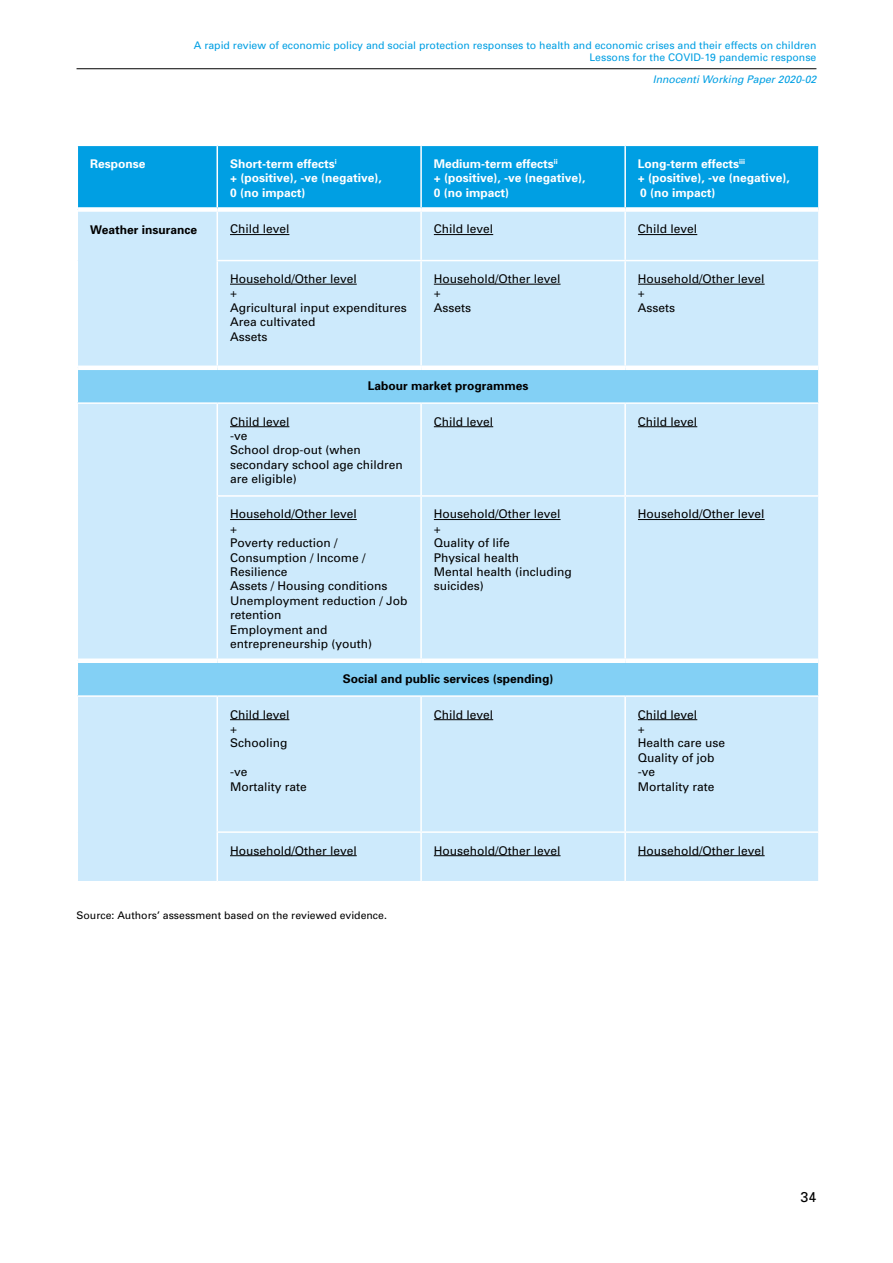
<style>
.page{position:relative;width:893px;height:1263px;background:#fff}
.page>*{position:absolute;margin:0;border:0;box-sizing:border-box;transform-origin:0 0}
.t1{font:14.25px "Univers";color:#000}
.t2{font:12px/14.4px "Univers";color:#000}
.t3{font:700 12px/14.4px "Univers";color:#fff}
.t4{font:700 12px "Univers";color:#000}
.t5{font:10.5px/12.6px "Univers";color:#009fe3;text-align:right}
.t6{font:10.5px "Univers";color:#000}
.t7{font:italic 10.5px "Univers";color:#009fe3}
</style>
<div class="page">
<hr style="left:77px;top:68px;width:739px;height:1px;background:#000">
<div style="left:78px;top:146px;width:740px;height:61px;background:#009fe3"></div>
<div style="left:78px;top:212px;width:740px;height:669px;background:#cdeafc"></div>
<svg style="left:78px;top:370px;width:740px;height:325px;background:#bde4fa"></svg>
<hr style="left:217px;top:146px;width:1px;height:61px;background:#fff">
<hr style="left:420px;top:146px;width:2px;height:61px;background:#fff">
<hr style="left:624px;top:146px;width:2px;height:61px;background:#fff">
<hr style="left:217px;top:212px;width:1px;height:48px;background:#fff">
<hr style="left:420px;top:212px;width:2px;height:48px;background:#fff">
<hr style="left:624px;top:212px;width:2px;height:48px;background:#fff">
<hr style="left:217px;top:260px;width:204px;height:1px;background:#fff">
<hr style="left:217px;top:261px;width:1px;height:104px;background:#fff">
<hr style="left:421px;top:260px;width:204px;height:1px;background:#fff">
<hr style="left:420px;top:261px;width:2px;height:104px;background:#fff">
<hr style="left:625px;top:260px;width:195px;height:1px;background:#fff">
<hr style="left:624px;top:261px;width:2px;height:104px;background:#fff">
<hr style="left:77px;top:402px;width:140px;height:2px;background:#fff">
<hr style="left:217px;top:402px;width:204px;height:2px;background:#fff">
<hr style="left:217px;top:404px;width:1px;height:91px;background:#fff">
<hr style="left:421px;top:402px;width:204px;height:2px;background:#fff">
<hr style="left:420px;top:404px;width:2px;height:91px;background:#fff">
<hr style="left:625px;top:402px;width:195px;height:2px;background:#fff">
<hr style="left:624px;top:404px;width:2px;height:91px;background:#fff">
<hr style="left:217px;top:495px;width:204px;height:2px;background:#fff">
<hr style="left:217px;top:497px;width:1px;height:161px;background:#fff">
<hr style="left:421px;top:495px;width:204px;height:2px;background:#fff">
<hr style="left:420px;top:497px;width:2px;height:161px;background:#fff">
<hr style="left:625px;top:495px;width:195px;height:2px;background:#fff">
<hr style="left:624px;top:497px;width:2px;height:161px;background:#fff">
<hr style="left:77px;top:695px;width:140px;height:2px;background:#fff">
<hr style="left:217px;top:695px;width:204px;height:2px;background:#fff">
<hr style="left:217px;top:697px;width:1px;height:134px;background:#fff">
<hr style="left:421px;top:695px;width:204px;height:2px;background:#fff">
<hr style="left:420px;top:697px;width:2px;height:134px;background:#fff">
<hr style="left:625px;top:695px;width:195px;height:2px;background:#fff">
<hr style="left:624px;top:697px;width:2px;height:134px;background:#fff">
<hr style="left:217px;top:831px;width:204px;height:2px;background:#fff">
<hr style="left:217px;top:833px;width:1px;height:48px;background:#fff">
<hr style="left:421px;top:831px;width:204px;height:2px;background:#fff">
<hr style="left:420px;top:833px;width:2px;height:48px;background:#fff">
<hr style="left:625px;top:831px;width:195px;height:2px;background:#fff">
<hr style="left:624px;top:833px;width:2px;height:48px;background:#fff">
<div style="left:78px;top:658px;width:139px;height:5px;background:#fff"></div>
<div style="left:217px;top:658px;width:204px;height:5px;background:#fff"></div>
<div style="left:421px;top:658px;width:204px;height:5px;background:#fff"></div>
<div style="left:625px;top:658px;width:193px;height:5px;background:#fff"></div>
<div style="left:78px;top:365px;width:139px;height:5px;background:#fff"></div>
<div style="left:217px;top:365px;width:204px;height:5px;background:#fff"></div>
<div style="left:421px;top:365px;width:204px;height:5px;background:#fff"></div>
<div style="left:625px;top:365px;width:193px;height:5px;background:#fff"></div>
<hr style="left:230px;top:234px;width:59px;height:1px;background:#000">
<hr style="left:434px;top:234px;width:59px;height:1px;background:#000">
<hr style="left:638px;top:234px;width:59px;height:1px;background:#000">
<hr style="left:230px;top:284px;width:127px;height:1px;background:#000">
<hr style="left:434px;top:284px;width:127px;height:1px;background:#000">
<hr style="left:638px;top:284px;width:127px;height:1px;background:#000">
<hr style="left:230px;top:426px;width:59px;height:1px;background:#000">
<hr style="left:434px;top:426px;width:59px;height:1px;background:#000">
<hr style="left:638px;top:426px;width:59px;height:1px;background:#000">
<hr style="left:230px;top:519px;width:127px;height:1px;background:#000">
<hr style="left:434px;top:519px;width:127px;height:1px;background:#000">
<hr style="left:638px;top:519px;width:127px;height:1px;background:#000">
<hr style="left:230px;top:719px;width:59px;height:1px;background:#000">
<hr style="left:434px;top:719px;width:59px;height:1px;background:#000">
<hr style="left:638px;top:719px;width:59px;height:1px;background:#000">
<hr style="left:230px;top:855px;width:127px;height:1px;background:#000">
<hr style="left:434px;top:855px;width:127px;height:1px;background:#000">
<hr style="left:638px;top:855px;width:127px;height:1px;background:#000">
<p class="t5" style="left:194px;top:39px;width:624px">A rapid review of economic policy and social protection responses to health and economic crises and their effects on children<br>Lessons for the COVID-19 pandemic response</p>
<p class="t7" style="left:653px;top:72px;width:165px">Innocenti Working Paper 2020-02</p>
<p class="t3" style="left:90px;top:156px;width:57px">Response</p>
<p class="t3" style="left:230px;top:156px;width:153px">Short-term effects<sup>i<br></sup>+ (positive), -ve (negative),<br>0 (no impact)</p>
<p class="t3" style="left:434px;top:156px;width:153px">Medium-term effects<sup>ii<br></sup>+ (positive), -ve (negative),<br>0 (no impact)</p>
<p class="t3" style="left:638px;top:156px;width:153px">Long-term effects<sup>iii<br></sup>+ (positive), -ve (negative),<br>0 (no impact)</p>
<p class="t4" style="left:90px;top:222px;width:109px">Weather insurance</p>
<p class="t2" style="left:230px;top:222px;width:61px">Child level</p>
<p class="t2" style="left:434px;top:222px;width:61px">Child level</p>
<p class="t2" style="left:638px;top:222px;width:61px">Child level</p>
<p class="t2" style="left:230px;top:271px;width:178px">Household/Other level<br>+<br>Agricultural input expenditures<br>Area cultivated<br>Assets</p>
<p class="t2" style="left:434px;top:271px;width:128px">Household/Other level +<br>Assets</p>
<p class="t2" style="left:638px;top:271px;width:128px">Household/Other level +<br>Assets</p>
<p class="t4" style="left:368px;top:378px;width:162px">Labour market programmes</p>
<p class="t2" style="left:230px;top:414px;width:174px">Child level<br>-ve<br>School drop-out (when secondary school age children are eligible)</p>
<p class="t2" style="left:434px;top:414px;width:61px">Child level</p>
<p class="t2" style="left:638px;top:414px;width:61px">Child level</p>
<p class="t2" style="left:230px;top:507px;width:179px">Household/Other level<br>+<br>Poverty reduction /<br>Consumption / Income /<br>Resilience<br>Assets / Housing conditions<br>Unemployment reduction / Job retention<br>Employment and entrepreneurship (youth)</p>
<p class="t2" style="left:434px;top:507px;width:140px">Household/Other level<br>+<br>Quality of life<br>Physical health<br>Mental health (including suicides)</p>
<p class="t2" style="left:638px;top:507px;width:128px">Household/Other level</p>
<p class="t4" style="left:343px;top:671px;width:212px">Social and public services (spending)</p>
<p class="t2" style="left:230px;top:707px;width:61px">Child level +<br>Schooling</p>
<p class="t2" style="left:230px;top:764px;width:78px">-ve<br>Mortality rate</p>
<p class="t2" style="left:434px;top:707px;width:61px">Child level</p>
<p class="t2" style="left:638px;top:707px;width:89px">Child level<br>+<br>Health care use<br>Quality of job -ve<br>Mortality rate</p>
<p class="t2" style="left:230px;top:843px;width:128px">Household/Other level</p>
<p class="t2" style="left:434px;top:843px;width:128px">Household/Other level</p>
<p class="t2" style="left:638px;top:843px;width:128px">Household/Other level</p>
<p class="t6" style="left:77px;top:908px;width:312px">Source: Authors’ assessment based on the reviewed evidence.</p>
<p class="t1" style="left:801px;top:1188px;width:17px">34</p>
</div>
